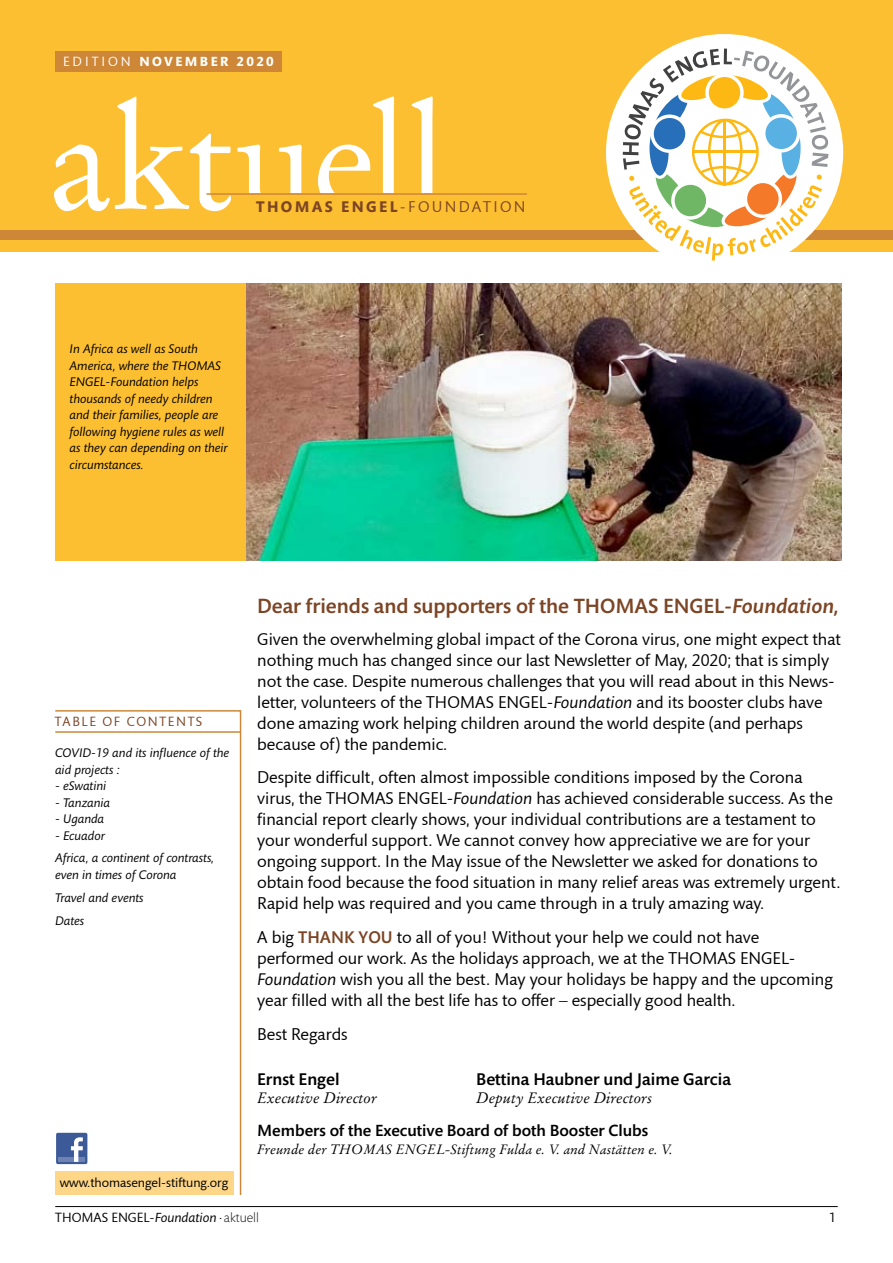
<style>
.page{position:relative;width:893px;height:1263px;background:#fff}
.page>*{position:absolute;margin:0;border:0;box-sizing:border-box;transform-origin:0 0}
.t1{font:144px "Stempel Garamond";letter-spacing:-.02em;color:#fff}
.t2{font:500 21px "Mundo Sans";color:#7c4525}
.t3{font:17.25px/21px "Mundo Sans";color:#000}
.t4{font:500 17.25px "Mundo Sans";color:#000}
.t5{font:500 16.5px "Mundo Sans";color:#000}
.t6{font:700 15.75px "Mundo Sans";letter-spacing:.15em;color:#7c4525}
.t7{font:italic 15px "Stempel Garamond";color:#000}
.t8{font:italic 13.5px "Stempel Garamond";color:#000}
.t9{font:13.5px "Mundo Sans";color:#000}
.t10{font:13.5px "Mundo Sans";letter-spacing:.12em;color:#7c4525}
.t11{font:700 13.5px "Mundo Sans";letter-spacing:.18em;color:#fff}
.t12{font:13.5px "Mundo Sans";letter-spacing:.22em;color:#fff}
.t13{font:13.2px "Mundo Sans";color:#000}
.t14{font:italic 12.75px/16.5px "Mundo Sans";color:#000}
.s1{font-weight:400}
.s2{font-style:italic}
.s3{font-weight:500;color:#7c4525}
.s4{font-family:"Trade Gothic Cond Eighteen"}
.s5{font-family:"Trade Gothic";font-weight:300}
.s6{font-weight:300}
</style>
<div class="page">
<hr style="left:55px;top:1206px;width:783px;height:1px;background:#000">
<div style="left:0;top:0;width:893px;height:251px;background:#fdbf32"></div>
<div style="left:0;top:230px;width:893px;height:10px;background:#ce8737"></div>
<hr style="left:206px;top:193px;width:321px;height:2px;background:#ce8737">
<div style="left:606px;top:34px;width:237px;height:237px;background:#fff;border-radius:50%"></div>
<svg style="left:623px;top:49px;width:205px;height:212px"></svg>
<div style="left:55px;top:51px;width:226px;height:21px;background:#ce8737"></div>
<svg style="left:55px;top:710px;width:187px;height:485px"></svg>
<hr style="left:55px;top:731px;width:186px;height:2px;background:#ce8737">
<div style="left:56px;top:1171px;width:178px;height:24px;background:#fed687"></div>
<div style="left:56px;top:1133px;width:31px;height:31px;background:#3c5a98;border-radius:2px"></div>
<div style="left:58px;top:1157px;width:27px;height:5px;background:#6d84b3"></div>
<svg style="left:71px;top:1137px;width:12px;height:25px"></svg>
<img style="left:246px;top:283px;width:596px;height:277px">
<div style="left:55px;top:283px;width:191px;height:277px;background:#fdbf32"></div>
<p class="t12" style="left:63px;top:54px;width:57px">EDITION</p>
<p class="t11" style="left:139px;top:54px;width:136px">NOVEMBER 2020</p>
<h1 class="t1" style="left:48px;top:72px;width:400px">aktuell</h1>
<p class="t6" style="left:256px;top:198px;width:257px">THOMAS ENGEL<span class="s1">-FOUN DATION</span></p>
<p class="t14" style="left:70px;top:341px;width:130px">In Africa as well as South<br>America, where the Thomas<br>Engel</p>
<p class="t14" style="left:70px;top:374px;width:160px;text-indent:36px">-Foundation helps thousands of needy children and their families, people are following hygiene rules as well as they can depending on their circumstances.</p>
<p class="t10" style="left:55px;top:714px;width:148px">TABLE OF CONTENTS</p>
<p class="t14" style="left:55px;top:745px;width:176px">COVID-19 and its influence of the aid projects :</p>
<p class="t14" style="left:55px;top:778px;width:53px">- eSwatini</p>
<p class="t14" style="left:55px;top:794px;width:57px">- Tanzania</p>
<p class="t14" style="left:55px;top:811px;width:51px">- Uganda</p>
<p class="t14" style="left:55px;top:824px;width:160px;line-height:22.8px">- Ecuador<br>Africa, a continent of contrasts,</p>
<p class="t14" style="left:55px;top:863px;width:123px;line-height:22.8px">even in times of Corona<br>Travel and events<br>Dates</p>
<p class="t13" style="left:60px;top:1176px;width:170px">www.thomasengel-stiftung.org</p>
<p class="t2" style="left:257px;top:594px;width:583px">Dear friends and supporters of the THOMAS ENGEL<span class="s2">-Foundation,</span></p>
<p class="t3" style="left:257px;top:629px;width:585px">Given the overwhelming global impact of the Corona virus, one might expect that nothing much has changed since our last Newsletter of May, 2020; that is simply not the case. Despite numerous challenges that you will read about in this N ews&shy;letter, volunteers of the THOMAS</p>
<p class="t3" style="left:257px;top:692px;width:567px;text-indent:241px">ENG EL-<span class="s2">Foundation</span> and its booster clubs have done amazing work helping children around the world despite (and perhaps because of) the pandemic.</p>
<p class="t3" style="left:257px;top:768px;width:547px">Despite difficult, often almost impossible conditions imposed by the Corona virus, the THOMAS</p>
<p class="t3" style="left:257px;top:789px;width:585px;text-indent:141px">ENG EL-<span class="s2">Foundation</span> has achieved considerable success. As the financial report clearly shows, your individual contributions are a testament to your wonderful support. We cannot convey how appreciative we are for your ongoing support. In the May issue of the Newsletter we asked for donations to obtain food because the food situation in many relief areas was extremely urgent.<br>Rapid help was required and you came through in a truly amazing way.</p>
<p class="t3" style="left:257px;top:927px;width:503px">A big <span class="s3">THANK YOU</span> to all of you! Without your help we could not have performed our work. As the holidays approach, we at the THOMAS</p>
<p class="t3" style="left:257px;top:948px;width:577px;text-indent:483px">ENG EL-<br><span class="s2">Foundation</span> wish you all the best. May your holidays be happy and the upcoming year filled with all the best life has to offer <span class="s4">–</span> especially good health.</p>
<p class="t3" style="left:257px;top:1024px;width:92px">Best Regards</p>
<p class="t4" style="left:257px;top:1070px;width:84px">Ernst Engel</p>
<p class="t4" style="left:476px;top:1070px;width:256px">Bettina Haubner und Jaime Garcia</p>
<p class="t7" style="left:257px;top:1089px;width:121px">Executive Director</p>
<p class="t7" style="left:476px;top:1089px;width:177px">Deputy Executive Directors</p>
<p class="t5" style="left:257px;top:1121px;width:392px">Members of the Executive Board of both Booster Clubs</p>
<p class="t8" style="left:257px;top:1141px;width:417px">Freunde der THOMAS ENGEL-Stiftung Fulda e. V. and Nastätten e. V.</p>
<p class="t9" style="left:55px;top:1210px;width:205px">Thomas Engel<span class="s2">-Foundation</span> <span class="s5">·</span><span class="s6">aktuell</span></p>
<p class="t9" style="left:829px;top:1210px;width:8px">1</p>
</div>
